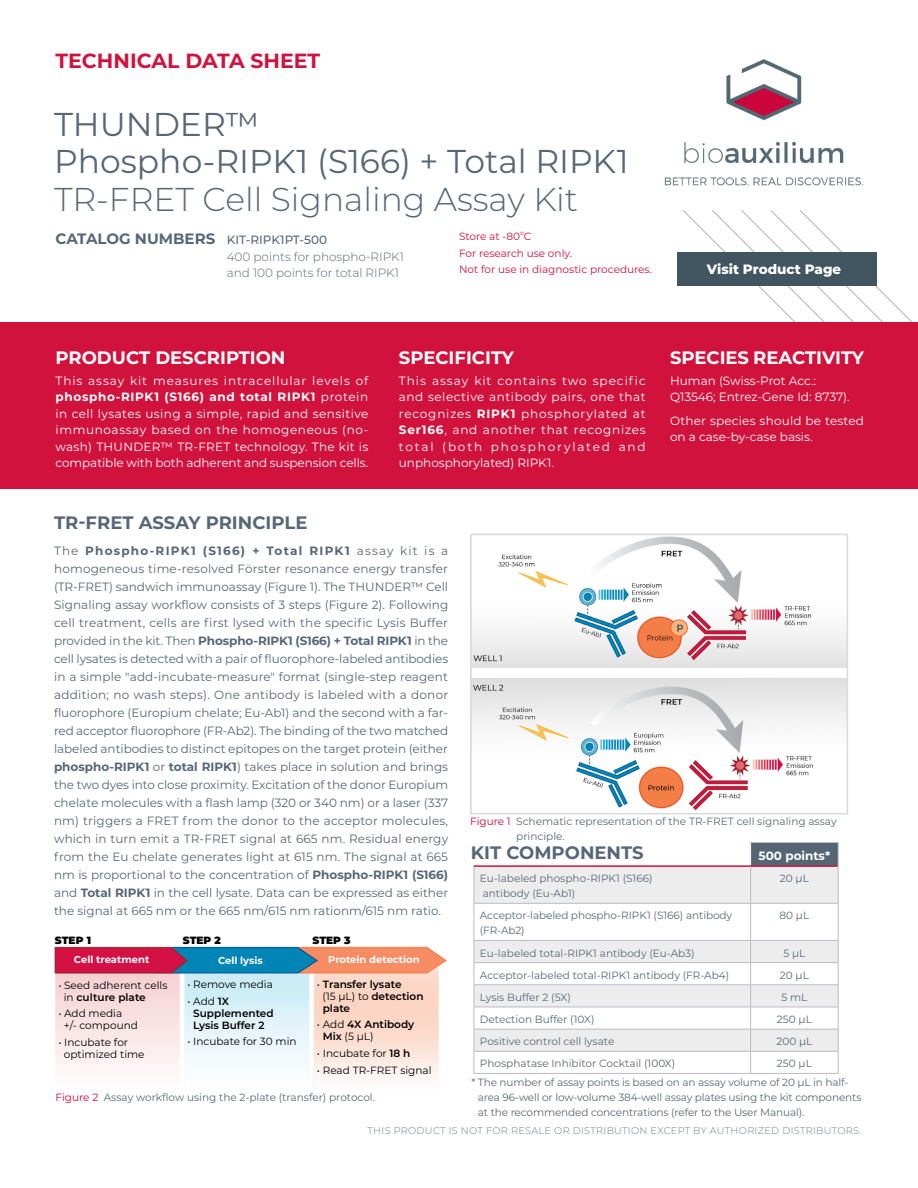
<style>
.page{position:relative;width:918px;height:1188px;background:#fff}
.page>*{position:absolute;margin:0;border:0;box-sizing:border-box;transform-origin:0 0}
.t1{font:33px/37.5px "Montserrat";color:#576778}
.t2{font:300 33px "Montserrat";color:#576778}
.t3{font:700 20.55px "Montserrat";color:#d1123c}
.t4{font:700 18px "Montserrat";color:#fff}
.t5{font:700 18px "Montserrat";color:#576778}
.t6{font:800 13.5px "Montserrat";color:#fff}
.t7{font:12px/18px "Montserrat";color:#576778;text-align:justify}
.t8{font:12px/16.5px "Montserrat";color:#fff}
.t9{font:300 12px/16.5px "Montserrat";color:#576778}
.t10{font:700 12px "Montserrat";color:#fff}
.t11{font:10.5px/15px "Montserrat";color:#576778}
.t12{font:10.5px/12px "Montserrat";color:#000}
.t13{font:600 10.5px/12px "Montserrat";color:#000}
.t14{font:10.5px/16.5px "Montserrat";color:#d1123c}
.t15{font:900 10.5px "Montserrat";color:#000}
.t16{font:700 10.05px "Montserrat";color:#fff}
.t17{font:300 9.75px "Montserrat";letter-spacing:.03em;color:#6d7c8a}
.t18{font:6.15px "Montserrat";color:#d1123c}
.s1{font-weight:700;font-size:15px}
.s2{font-weight:500}
.s3{font-weight:700}
.s4{font-weight:600}
.s5{font-weight:400}
.s6{color:#d0043c}
</style>
<div class="page">
<svg style="left:683px;top:210px;width:235px;height:113px"></svg>
<img style="left:664px;top:59px;width:200px;height:127px">
<div style="left:0;top:323px;width:918px;height:166px;background:#d1123c"></div>
<img style="left:54px;top:946px;width:392px;height:144px">
<div style="left:677px;top:253px;width:200px;height:33px;background:#415560"></div>
<img style="left:473px;top:537px;width:372px;height:274px">
<div style="left:470px;top:534px;width:378px;height:280px;border:2px solid #dadada"></div>
<div style="left:751px;top:843px;width:87px;height:23px;background:#546673"></div>
<svg style="left:475px;top:867px;width:363px;height:184px;fill:#ededed"></svg>
<svg style="left:750px;top:843px;width:1px;height:22px"></svg>
<hr style="left:474px;top:865px;width:277px;height:2px;background:#d1123c">
<hr style="left:751px;top:865px;width:87px;height:2px;background:#d1123c">
<hr style="left:750px;top:867px;width:1px;height:36px;background:#babbc4">
<hr style="left:750px;top:904px;width:1px;height:36px;background:#babbc4">
<svg style="left:750px;top:941px;width:1px;height:132px"></svg>
<hr style="left:474px;top:903px;width:277px;height:1px;background:#babbc4">
<hr style="left:751px;top:903px;width:88px;height:1px;background:#babbc4">
<hr style="left:474px;top:940px;width:277px;height:1px;background:#babbc4">
<hr style="left:474px;top:962px;width:277px;height:1px;background:#babbc4">
<hr style="left:474px;top:984px;width:277px;height:1px;background:#babbc4">
<hr style="left:751px;top:940px;width:88px;height:1px;background:#babbc4">
<hr style="left:751px;top:962px;width:88px;height:1px;background:#babbc4">
<hr style="left:751px;top:984px;width:88px;height:1px;background:#babbc4">
<hr style="left:474px;top:1007px;width:277px;height:1px;background:#babbc4">
<hr style="left:474px;top:1051px;width:277px;height:1px;background:#babbc4">
<hr style="left:751px;top:1007px;width:88px;height:1px;background:#babbc4">
<hr style="left:751px;top:1051px;width:88px;height:1px;background:#babbc4">
<hr style="left:474px;top:1029px;width:277px;height:1px;background:#babbc4">
<hr style="left:474px;top:1073px;width:277px;height:1px;background:#babbc4">
<hr style="left:751px;top:1029px;width:88px;height:1px;background:#babbc4">
<hr style="left:751px;top:1073px;width:88px;height:1px;background:#babbc4">
<hr style="left:750px;top:842px;width:89px;height:1px;background:#babbc4">
<svg style="left:838px;top:843px;width:1px;height:23px"></svg>
<hr style="left:474px;top:867px;width:1px;height:36px;background:#babbc4">
<hr style="left:838px;top:866px;width:1px;height:37px;background:#babbc4">
<hr style="left:474px;top:904px;width:1px;height:36px;background:#babbc4">
<hr style="left:838px;top:904px;width:1px;height:36px;background:#babbc4">
<svg style="left:474px;top:941px;width:1px;height:132px"></svg>
<svg style="left:838px;top:941px;width:1px;height:132px"></svg>
<h2 class="t3" style="left:56px;top:46px;width:266px">TECHNICAL DATA SHEET</h2>
<h1 class="t1" style="left:54px;top:104px;width:576px">THUNDER™<br>Phospho-RIPK1 (S166) + Total RIPK1</h1>
<h1 class="t2" style="left:54px;top:177px;width:526px">TR-FRET Cell Signaling Assay Kit</h1>
<p class="t18" style="left:520px;top:229px;width:5px">o</p>
<p class="t14" style="left:459px;top:244px;width:194px">For research use only.<br>Not for use in diagnostic procedures.</p>
<p class="t9" style="left:227px;top:232px;width:179px;text-indent:-171px"><span class="s1">CATALOG NUMBERS</span> <span class="s2">KIT-RIPK1PT-500<br></span>400 points for phospho-RIPK1 and 100 points for total RIPK1</p>
<p class="t14" style="left:459px;top:228px;width:74px">Store at -80 C</p>
<p class="t6" style="left:707px;top:259px;width:136px">Visit Product Page</p>
<h3 class="t4" style="left:56px;top:345px;width:231px">PRODUCT DESCRIPTION</h3>
<p class="t8" style="left:56px;top:372px;width:314px;text-align:justify">This assay kit measures intracellular levels of <span class="s3">phospho-RIPK1 (S166) and total RIPK1</span> protein in cell lysates using a simple, rapid and sensitive immunoassay based on the homogeneous (no&shy;wash) THUNDER™ TR-FRET technology. The kit is compatible with both adherent and suspension cells.</p>
<h3 class="t4" style="left:399px;top:345px;width:117px">SPECIFICITY</h3>
<p class="t8" style="left:399px;top:372px;width:248px;text-align:justify">This assay kit contains two specific and selective antibody pairs, one that recognizes <span class="s3">RIPK1</span> phosphorylated at <span class="s3">Ser166</span>, and another that recognizes total (both phosphorylated and unphosphorylated) RIPK1.</p>
<h3 class="t4" style="left:670px;top:345px;width:195px">SPECIES REACTIVITY</h3>
<p class="t8" style="left:670px;top:372px;width:181px">Human (Swiss-Prot Acc.:<br>Q13546; Entrez-Gene Id: 8737).</p>
<p class="t8" style="left:670px;top:412px;width:195px">Other species should be tested on a case-by-case basis.</p>
<h3 class="t5" style="left:54px;top:509px;width:255px">TR-FRET ASSAY PRINCIPLE</h3>
<p class="t7" style="left:54px;top:542px;width:396px">The <span class="s3">Phospho-RIPK1 (S166) + Total RIPK1</span> assay kit is a homogeneous time-resolved Förster resonance energy transfer (TR-FRET) sandwich immunoassay (Figure 1). The THUNDER™ Cell Signaling assay workflow consists of 3 steps (Figure 2). Following cell treatment, cells are first lysed with the specific Lysis Buffer provided in the kit. Then <span class="s3">Phospho-RIPK1 (S166) + Total RIPK1</span> in the cell lysates is detected with a pair of fluorophore-labeled antibodies in a simple "add-incubate-measure" format (single-step reagent addition; no wash steps). One antibody is labeled with a donor fluorophore (Europium chelate; Eu-Ab1) and the second with a far&shy;red acceptor fluorophore (FR-Ab2). The binding of the two matched labeled antibodies to distinct epitopes on the target protein (either <span class="s3">phospho-RIPK1</span> or <span class="s3">total RIPK1</span>) takes place in solution and brings the two dyes into close proximity. Excitation of the donor Europium chelate molecules with a flash lamp (320 or 340 nm) or a laser (337 nm) triggers a FRET from the donor to the acceptor molecules, which in turn emit a TR-FRET signal at 665 nm. Residual energy from the Eu chelate generates light at 615 nm. The signal at 665 nm is proportional to the concentration of <span class="s3">Phospho-RIPK1 (S166) </span>and <span class="s3">Total RIPK1</span> in the cell lysate. Data can be expressed as either the signal at 665 nm or the 665 nm/615 nm rationm/615 nm ratio.</p>
<p class="t15" style="left:55px;top:932px;width:38px">STEP 1</p>
<p class="t16" style="left:74px;top:952px;width:77px">Cell treatment</p>
<p class="t12" style="left:64px;top:979px;width:105px;text-indent:-6px">• Seed adherent cells in <span class="s4">culture plate</span></p>
<p class="t12" style="left:64px;top:1007px;width:76px;text-indent:-6px">• Add media<br>+/- compound</p>
<p class="t12" style="left:64px;top:1036px;width:82px;text-indent:-6px">• Incubate for optimized time</p>
<p class="t15" style="left:183px;top:933px;width:40px">STEP 2</p>
<p class="t15" style="left:313px;top:932px;width:40px">STEP 3</p>
<p class="t16" style="left:218px;top:953px;width:46px">Cell lysis</p>
<p class="t16" style="left:328px;top:953px;width:93px">Protein detection</p>
<p class="t12" style="left:187px;top:978px;width:87px">• Remove media</p>
<p class="t13" style="left:193px;top:995px;width:82px;text-indent:-6px"><span class="s5">• Add</span> 1X<br>Supplemented<br>Lysis Buffer 2</p>
<p class="t12" style="left:187px;top:1035px;width:111px">• Incubate for 30 min</p>
<p class="t13" style="left:322px;top:978px;width:103px;text-indent:-6px"><span class="s5">•</span> Transfer lysate<br><span class="s5">(15 µL) to</span> detection plate</p>
<p class="t13" style="left:323px;top:1018px;width:93px;text-indent:-6px"><span class="s5">• Add</span> 4X Antibody<br>Mix <span class="s5">(5 µL)</span></p>
<p class="t12" style="left:317px;top:1047px;width:95px">• Incubate for <span class="s4">18 h</span></p>
<p class="t12" style="left:317px;top:1064px;width:116px">• Read TR-FRET signal</p>
<p class="t11" style="left:56px;top:1089px;width:321px"><span class="s6">Figure 2</span> Assay workflow using the 2-plate (transfer) protocol.</p>
<p class="t11" style="left:516px;top:813px;width:322px;text-indent:-46px"><span class="s6">Figure 1</span> Schematic representation of the TR-FRET cell signaling assay principle.</p>
<h3 class="t5" style="left:471px;top:840px;width:174px">KIT COMPONENTS</h3>
<p class="t10" style="left:759px;top:847px;width:73px">500 points*</p>
<p class="t11" style="left:480px;top:871px;width:174px">Eu-labeled phospho-RIPK1 (S166) antibody (Eu-Ab1)</p>
<p class="t11" style="left:780px;top:871px;width:30px">20 µL</p>
<p class="t11" style="left:480px;top:908px;width:254px">Acceptor-labeled phospho-RIPK1 (S166) antibody (FR-Ab2)</p>
<p class="t11" style="left:780px;top:908px;width:31px">80 µL</p>
<p class="t11" style="left:480px;top:945px;width:216px">Eu-labeled total-RIPK1 antibody (Eu-Ab3)</p>
<p class="t11" style="left:783px;top:945px;width:23px">5 µL</p>
<p class="t11" style="left:480px;top:967px;width:251px">Acceptor-labeled total-RIPK1 antibody (FR-Ab4)</p>
<p class="t11" style="left:780px;top:967px;width:30px">20 µL</p>
<p class="t11" style="left:480px;top:989px;width:92px">Lysis Buffer 2 (5X)</p>
<p class="t11" style="left:781px;top:989px;width:28px">5 mL</p>
<p class="t11" style="left:480px;top:1012px;width:116px">Detection Buffer (10X)</p>
<p class="t11" style="left:777px;top:1012px;width:36px">250 µL</p>
<p class="t11" style="left:480px;top:1034px;width:136px">Positive control cell lysate</p>
<p class="t11" style="left:776px;top:1034px;width:37px">200 µL</p>
<p class="t11" style="left:480px;top:1056px;width:197px">Phosphatase Inhibitor Cocktail (100X)</p>
<p class="t11" style="left:777px;top:1056px;width:36px">250 µL</p>
<p class="t11" style="left:478px;top:1075px;width:385px;text-indent:-7px">* The number of assay points is based on an assay volume of 20 μL in half&shy;area 96-well or low-volume 384-well assay plates using the kit components at the recommended concentrations (refer to the User Manual).</p>
<p class="t17" style="left:367px;top:1123px;width:496px">THIS PRODUCT IS NOT FOR RESALE OR DISTRIBUTION EXCEPT BY AUTHORIZED DISTRIBUTORS.</p>
</div>
